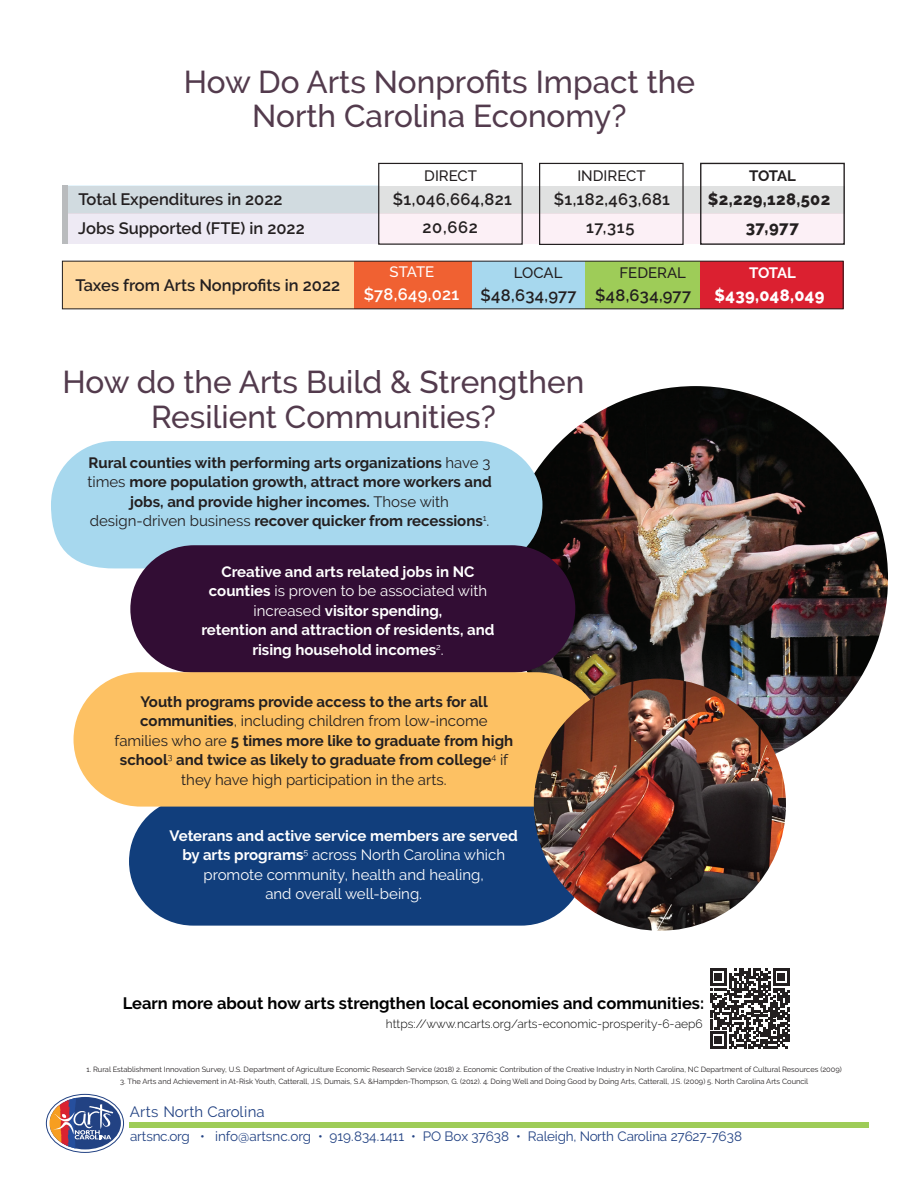
<style>
.page{position:relative;width:918px;height:1188px;background:#fff}
.page>*{position:absolute;margin:0;border:0;box-sizing:border-box;transform-origin:0 0}
.t1{font:500 31.5px/34.5px "Raleway";color:#533b4d;text-align:center}
.t2{font:600 16.5px "Raleway";color:#231f20}
.t3{font:700 16.5px "Raleway";color:#000}
.t4{font:600 16.5px "Raleway";letter-spacing:.02em;color:#231f20}
.t5{font:800 16.5px "Raleway";letter-spacing:.02em;color:#231f20}
.t6{font:800 16.5px "Raleway";letter-spacing:.02em;color:#fff}
.t7{font:600 16.5px "Raleway";letter-spacing:.02em;color:#fff}
.t8{font:700 15px/19.5px "Raleway";color:#231f20;text-align:center}
.t9{font:700 15px/19.5px "Raleway";color:#fff;text-align:center}
.t10{font:15px/19.5px "Raleway";color:#fff;text-align:center}
.t11{font:500 15px "Raleway";color:#231f20}
.t12{font:15px "Raleway";color:#224283}
.t13{font:500 15px "Raleway";letter-spacing:-.035em;color:#fff}
.t14{font:13.5px "Raleway";color:#224283}
.t15{font:300 12px "Raleway";color:#000}
.t16{font:7.5px "Raleway";color:#231f20}
.s1{font-weight:400}
.s2{font-weight:700}
</style>
<div class="page">
<div style="left:62px;top:261px;width:781px;height:48px;background:#ffd9a0"></div>
<div style="left:354px;top:261px;width:118px;height:48px;background:#f06132"></div>
<div style="left:472px;top:261px;width:118px;height:48px;background:#a7d8ee"></div>
<div style="left:585px;top:261px;width:119px;height:48px;background:#9ecc58"></div>
<div style="left:701px;top:261px;width:143px;height:48px;background:#db2030"></div>
<div style="left:130px;top:1122px;width:739px;height:6px;background:#9ecc58"></div>
<svg style="left:46px;top:1094px;width:78px;height:58px"></svg>
<div style="left:46px;top:1094px;width:78px;height:59px;border:1px solid #224283;border-radius:50%"></div>
<svg style="left:50px;top:1097px;width:71px;height:52px"></svg>
<div style="left:66px;top:186px;width:778px;height:27px;background:linear-gradient(to right,#cfdae0,#e5e3e1)"></div>
<div style="left:66px;top:213px;width:777px;height:31px;background:linear-gradient(to right,#ece9f4,#fff2f7)"></div>
<div style="left:700px;top:163px;width:145px;height:82px;border:1px solid #231f20"></div>
<div style="left:539px;top:163px;width:145px;height:82px;border:1px solid #231f20"></div>
<div style="left:378px;top:163px;width:145px;height:82px;border:1px solid #231f20"></div>
<div style="left:62px;top:185px;width:6px;height:59px;background:#b9bbbd"></div>
<img style="left:503px;top:386px;width:385px;height:385px;border-radius:192px">
<div style="left:51px;top:441px;width:491px;height:127px;background:#a7d8ee;border-radius:64px"></div>
<div style="left:130px;top:545px;width:445px;height:128px;background:#320d34;border-radius:64px"></div>
<div style="left:129px;top:797px;width:456px;height:129px;background:#113e7c;border-radius:64px"></div>
<div style="left:74px;top:672px;width:529px;height:135px;background:#fdc163;border-radius:67px"></div>
<img style="left:534px;top:679px;width:252px;height:252px;border-radius:126px">
<svg style="left:710px;top:969px;width:80px;height:80px"></svg>
<h1 class="t1" style="left:184px;top:64px;width:513px">How Do Arts Nonprofits Impact the<br>North Carolina Economy?</h1>
<p class="t11" style="left:424px;top:167px;width:54px">DIRECT</p>
<p class="t2" style="left:78px;top:190px;width:206px">Total Expenditures in 2022</p>
<p class="t4" style="left:393px;top:190px;width:120px">$1,046,664,821</p>
<p class="t11" style="left:577px;top:167px;width:70px">INDIRECT</p>
<p class="t8" style="left:749px;top:166px;width:48px">TOTAL</p>
<p class="t4" style="left:554px;top:190px;width:118px">$1,182,463,681</p>
<p class="t5" style="left:708px;top:190px;width:124px">$2,229,128,502</p>
<p class="t2" style="left:78px;top:218px;width:228px">Jobs Supported (FTE) in 2022</p>
<p class="t2" style="left:75px;top:276px;width:266px">Taxes from Arts Nonprofits in 2022</p>
<p class="t2" style="left:423px;top:218px;width:57px">20,662</p>
<p class="t2" style="left:586px;top:218px;width:50px">17,315</p>
<p class="t5" style="left:746px;top:218px;width:55px">37,977</p>
<p class="t13" style="left:390px;top:263px;width:46px">STATE</p>
<p class="t11" style="left:514px;top:264px;width:50px">LOCAL</p>
<p class="t11" style="left:620px;top:264px;width:68px">FEDERAL</p>
<p class="t9" style="left:749px;top:263px;width:48px">TOTAL</p>
<p class="t7" style="left:364px;top:285px;width:97px">$78,649,021</p>
<p class="t2" style="left:481px;top:286px;width:97px">$48,634,977</p>
<p class="t2" style="left:595px;top:286px;width:97px">$48,634,977</p>
<p class="t6" style="left:715px;top:286px;width:111px">$439,048,049</p>
<h1 class="t1" style="left:63px;top:365px;width:523px">How do the Arts Build &amp; Strengthen<br>Resilient Communities?</h1>
<p class="t8" style="left:87px;top:453px;width:406px">Rural counties with performing arts organizations <span class="s1">have 3 times</span> more population growth, attract more workers and jobs, and provide higher incomes. <span class="s1">Those with design-driven business</span> recover quicker from recessions<sup>1</sup><span class="s1">.</span></p>
<p class="t9" style="left:201px;top:562px;width:295px">Creative and arts related jobs in NC counties <span class="s1">is proven to be associated with increased</span> visitor spending,<br>retention and attraction of residents, and rising household incomes<sup>2</sup><span class="s1">.</span></p>
<p class="t8" style="left:115px;top:692px;width:400px">Youth programs provide access to the arts for all communities<span class="s1">, including children from low-income families who are</span> 5 times more like to graduate from high school<sup>3</sup> and twice as likely to graduate from college<sup>4</sup> <span class="s1">if they have high participation in the arts.</span></p>
<p class="t10" style="left:170px;top:825px;width:350px"><span class="s2">Veterans and active service members are served by arts programs</span><sup>5</sup> across North Carolina which promote community, health and healing,<br>and overall well-being.</p>
<p class="t3" style="left:123px;top:994px;width:583px">Learn more about how arts strengthen local economies and communities:</p>
<p class="t15" style="left:386px;top:1017px;width:318px">https://www.ncarts.org/arts-economic-prosperity-6-aep6</p>
<p class="t16" style="left:87px;top:1065px;width:757px">1. Rural Establishment Innovation Survey, U.S. Department of Agriculture Economic Research Service (2018) 2. Economic Contribution of the Creative Industry in North Carolina, NC Department of Cultural Resources (2009)</p>
<p class="t16" style="left:120px;top:1077px;width:689px">3. The Arts and Achievement in At-Risk Youth, Catterall, J.S, Dumais, S.A. &amp;Hampden-Thompson, G. (2012). 4. Doing Well and Doing Good by Doing Arts, Catterall, J.S. (2009) 5. North Carolina Arts Council</p>
<p class="t12" style="left:130px;top:1103px;width:136px">Arts North Carolina</p>
<p class="t14" style="left:130px;top:1128px;width:613px">artsnc.org • info@artsnc.org • 919.834.1411 • PO Box 37638 • Raleigh, North Carolina 27627-7638</p>
</div>
